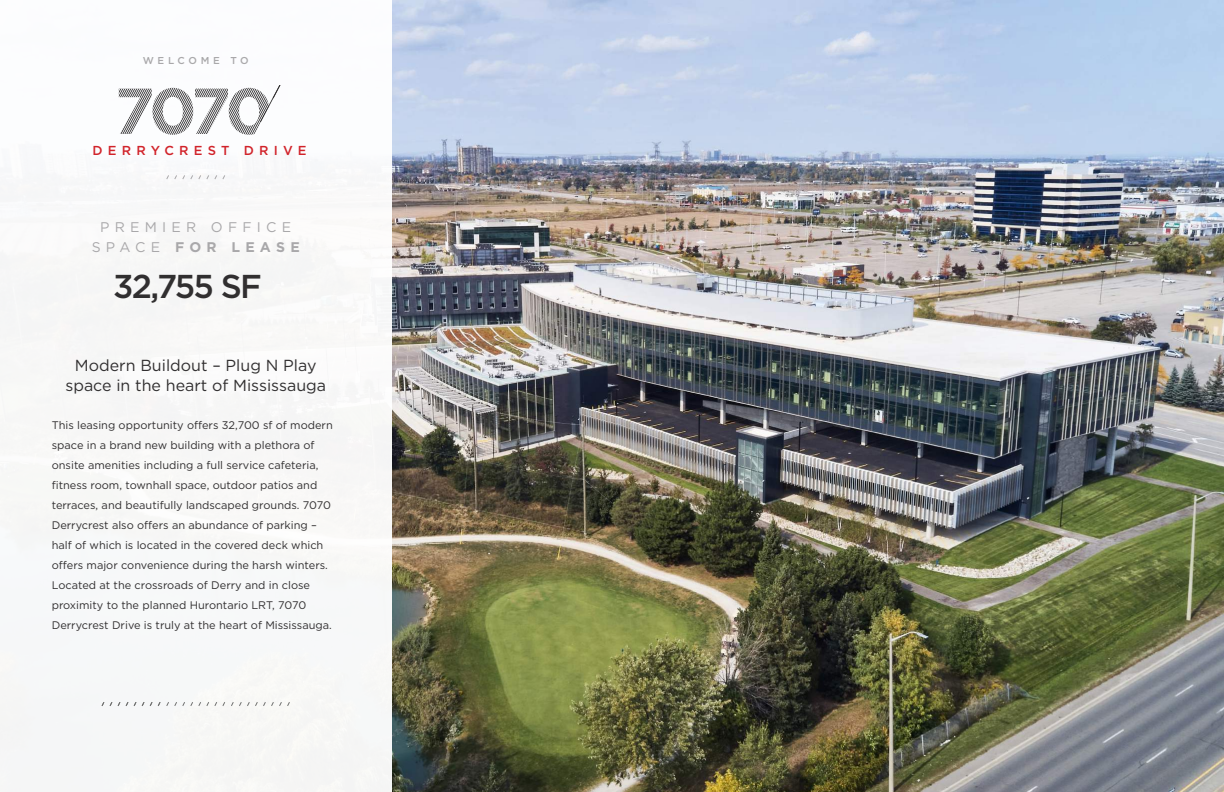
<style>
.page{position:relative;width:1224px;height:792px;background:#fff}
.page>*{position:absolute;margin:0;border:0;box-sizing:border-box;transform-origin:0 0}
.t1{font:500 33.1px "Gotham";letter-spacing:-.05em;color:#312f30}
.t2{font:16px/20px "Gotham";color:#312f30;text-align:center}
.t3{font:14px/20px "Gotham";letter-spacing:.375em;color:#a9a8aa;text-align:center}
.t4{font:500 13px "Gotham";letter-spacing:.4em;color:#d1232a}
.t5{font:11px/20px "Gotham";color:#312f30}
.t6{font:500 10px "Gotham";letter-spacing:.375em;color:#a9a8aa}
.s1{font-weight:700}
</style>
<div class="page">
<img style="left:392px;top:0;width:832px;height:792px">
<div style="left:0;top:0;width:392px;height:792px;background:#f7f8f8"></div>
<svg style="left:166px;top:175px;width:59px;height:4px"></svg>
<svg style="left:119px;top:85px;width:162px;height:50px"></svg>
<svg style="left:231px;top:702px;width:59px;height:4px"></svg>
<svg style="left:101px;top:702px;width:124px;height:4px"></svg>
<p class="t6" style="left:143px;top:54px;width:108px">WELCOME TO</p>
<p class="t4" style="left:93px;top:142px;width:216px">DERRYCREST DRIVE</p>
<p class="t3" style="left:92px;top:216px;width:209px">PREMIER OFFICE<br>SPACE <span class="s1">FOR LEASE</span></p>
<h1 class="t1" style="left:113px;top:265px;width:150px">32,755 SF</h1>
<h2 class="t2" style="left:65px;top:355px;width:262px">Modern Buildout – Plug N Play space in the heart of Mississauga</h2>
<p class="t5" style="left:52px;top:415px;width:283px">This leasing opportunity offers 32,700 sf of modern space in a brand new building with a plethora of onsite amenities including a full service cafeteria, fitness room, townhall space, outdoor patios and terraces, and beautifully landscaped grounds. 7070<br>Derrycrest also offers an abundance of parking – half of which is located in the covered deck which offers major convenience during the harsh winters.<br>Located at the crossroads of Derry and in close proximity to the planned Hurontario LRT, 7070<br>Derrycrest Drive is truly at the heart of Mississauga.</p>
</div>
